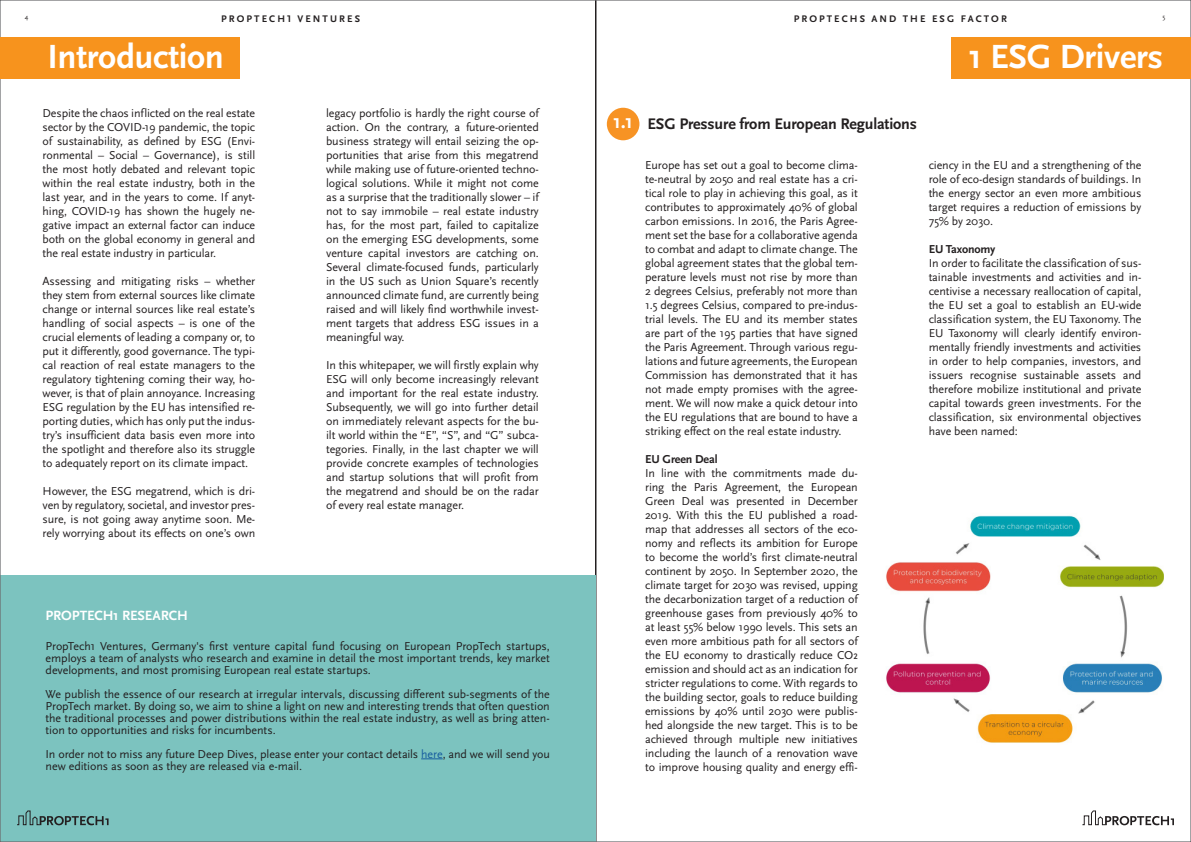
<style>
.page{position:relative;width:1191px;height:842px;background:#fff}
.page>*{position:absolute;margin:0;border:0;box-sizing:border-box;transform-origin:0 0}
.Auszeichung1{font:700 35px "Scala Sans Pro";letter-spacing:-.01em;color:#fff}
.t1{font:700 20px "Scala Sans Pro";color:#fff}
.Auszeichung1-2{font:700 16px "Scala Sans Pro";letter-spacing:-.01em;color:#231f20}
.t2{font:700 14px "Scala Sans Pro";letter-spacing:-.01em;color:#fff}
.Auszeichung1-3{font:12px/14px "Scala Sans Pro";letter-spacing:-.01em;color:#231f20;text-align:justify}
.Auszeichung1-4{font:700 12px "Scala Sans Pro";letter-spacing:-.01em;color:#231f20}
.t3{font:700 10px "Scala Sans Pro";letter-spacing:.21em;color:#231f20}
.t4{font:6.7px "Scala Sans Pro";color:#231f20}
.s1{color:#175d9e}
</style>
<div class="page">
<hr style="left:595px;top:0;width:1px;height:842px;background:#231f20">
<div style="left:0;top:575px;width:595px;height:267px;background:#7cc3bf"></div>
<div style="left:607px;top:108px;width:32px;height:32px;background:#f79324;border-radius:50%"></div>
<img style="left:886px;top:515px;width:277px;height:228px">
<svg style="left:1082px;top:810px;width:92px;height:16px"></svg>
<svg style="left:17px;top:810px;width:92px;height:16px"></svg>
<div style="left:0;top:37px;width:239px;height:41px;background:#f7931d"></div>
<svg style="left:421px;top:758px;width:22px;height:1px"></svg>
<div style="left:951px;top:37px;width:240px;height:41px;background:#f7931d"></div>
<p class="t4" style="left:25px;top:13px;width:5px">4</p>
<p class="t3" style="left:221px;top:13px;width:140px">PROPTECH1 VENTURES</p>
<p class="t3" style="left:794px;top:13px;width:214px">PROPTECHS AND THE ESG FACTOR</p>
<p class="t4" style="left:1162px;top:13px;width:4px">5</p>
<p class="Auszeichung1" style="left:47px;top:36px;width:178px">Introduction</p>
<p class="Auszeichung1" style="left:968px;top:36px;width:196px">1 ESG Drivers</p>
<p class="Auszeichung1-3" style="left:43px;top:106px;width:214px">Despite the chaos inflicted on the real estate sector by the COVID-19 pandemic, the topic of sustainability, as defined by ESG (Envi&shy;ronmental – Social – Governance), is still the most hotly debated and relevant topic within the real estate industry, both in the last year, and in the years to come. If anyt&shy;hing, COVID-19 has shown the hugely ne&shy;gative impact an external factor can induce both on the global economy in general and the real estate industry in particular.</p>
<p class="Auszeichung1-3" style="left:43px;top:274px;width:214px">Assessing and mitigating risks – whether they stem from external sources like climate change or internal sources like real estate’s handling of social aspects – is one of the crucial elements of leading a company or, to put it differently, good governance. The typi&shy;cal reaction of real estate managers to the regulatory tightening coming their way, ho&shy;wever, is that of plain annoyance. Increasing ESG regulation by the EU has intensified re&shy;porting duties, which has only put the indus&shy;try’s insufficient data basis even more into the spotlight and therefore also its struggle to adequately report on its climate impact.</p>
<p class="Auszeichung1-3" style="left:43px;top:484px;width:214px">However, the ESG megatrend, which is dri&shy;ven by regulatory, societal, and investor pres&shy;sure, is not going away anytime soon. Me&shy;rely worrying about its effects on one’s own</p>
<p class="Auszeichung1-3" style="left:326px;top:106px;width:214px">legacy portfolio is hardly the right course of action. On the contrary, a future-oriented business strategy will entail seizing the op&shy;portunities that arise from this megatrend while making use of future-oriented techno&shy;logical solutions. While it might not come as a surprise that the traditionally slower – if not to say immobile – real estate industry has, for the most part, failed to capitalize on the emerging ESG developments, some venture capital investors are catching on.<br>Several climate-focused funds, particularly in the US such as Union Square’s recently announced climate fund, are currently being raised and will likely find worthwhile invest&shy;ment targets that address ESG issues in a meaningful way.</p>
<p class="Auszeichung1-3" style="left:326px;top:358px;width:214px">In this whitepaper, we will firstly explain why ESG will only become increasingly relevant and important for the real estate industry.<br>Subsequently, we will go into further detail on immediately relevant aspects for the bu&shy;ilt world within the “E”, “S”, and “G” subca&shy;tegories. Finally, in the last chapter we will provide concrete examples of technologies and startup solutions that will profit from the megatrend and should be on the radar of every real estate manager.</p>
<p class="t2" style="left:46px;top:607px;width:144px">PROPTECH1 RESEARCH</p>
<p class="Auszeichung1-3" style="left:46px;top:640px;width:506px;line-height:12px">PropTech1 Ventures, Germany's first venture capital fund focusing on European PropTech startups, employs a team of analysts who research and examine in detail the most important trends, key market developments, and most promising European real estate startups.</p>
<p class="Auszeichung1-3" style="left:46px;top:688px;width:506px;line-height:12px">We publish the essence of our research at irregular intervals, discussing different sub-segments of the PropTech market. By doing so, we aim to shine a light on new and interesting trends that often question the traditional processes and power distributions within the real estate industry, as well as bring atten&shy;tion to opportunities and risks for incumbents.</p>
<p class="Auszeichung1-3" style="left:46px;top:748px;width:506px;line-height:12px">In order not to miss any future Deep Dives, please enter your contact details <span class="s1">here</span>, and we will send you new editions as soon as they are released via e-mail.</p>
<p class="t1" style="left:613px;top:110px;width:21px">1.1</p>
<p class="Auszeichung1-2" style="left:647px;top:114px;width:271px">ESG Pressure from European Regulations</p>
<p class="Auszeichung1-3" style="left:645px;top:158px;width:214px">Europe has set out a goal to become clima&shy;te-neutral by 2050 and real estate has a cri&shy;tical role to play in achieving this goal, as it contributes to approximately 40% of global carbon emissions. In 2016, the Paris Agree&shy;ment set the base for a collaborative agenda to combat and adapt to climate change. The global agreement states that the global tem&shy;perature levels must not rise by more than 2 degrees Celsius, preferably not more than 1.5 degrees Celsius, compared to pre-indus&shy;trial levels. The EU and its member states are part of the 195 parties that have signed the Paris Agreement. Through various regu&shy;lations and future agreements, the European Commission has demonstrated that it has not made empty promises with the agree&shy;ment. We will now make a quick detour into the EU regulations that are bound to have a striking effect on the real estate industry.</p>
<p class="Auszeichung1-4" style="left:645px;top:452px;width:74px">EU Green Deal</p>
<p class="Auszeichung1-3" style="left:645px;top:466px;width:214px">In line with the commitments made du&shy;ring the Paris Agreement, the European Green Deal was presented in December 2019. With this the EU published a road&shy;map that addresses all sectors of the eco&shy;nomy and reflects its ambition for Europe to become the world’s first climate-neutral continent by 2050. In September 2020, the climate target for 2030 was revised, upping the decarbonization target of a reduction of greenhouse gases from previously 40% to at least 55% below 1990 levels. This sets an even more ambitious path for all sectors of the EU economy to drastically reduce CO2 emission and should act as an indication for stricter regulations to come. With regards to the building sector, goals to reduce building emissions by 40% until 2030 were publis&shy;hed alongside the new target. This is to be achieved through multiple new initiatives including the launch of a renovation wave to improve housing quality and energy effi-</p>
<p class="Auszeichung1-3" style="left:928px;top:158px;width:214px">ciency in the EU and a strengthening of the role of eco-design standards of buildings. In the energy sector an even more ambitious target requires a reduction of emissions by 75% by 2030.</p>
<p class="Auszeichung1-4" style="left:928px;top:242px;width:68px">EU Taxonomy</p>
<p class="Auszeichung1-3" style="left:928px;top:256px;width:214px">In order to facilitate the classification of sus&shy;tainable investments and activities and in&shy;centivise a necessary reallocation of capital, the EU set a goal to establish an EU-wide classification system, the EU Taxonomy. The EU Taxonomy will clearly identify environ&shy;mentally friendly investments and activities in order to help companies, investors, and issuers recognise sustainable assets and therefore mobilize institutional and private capital towards green investments. For the classification, six environmental objectives have been named:</p>
</div>
